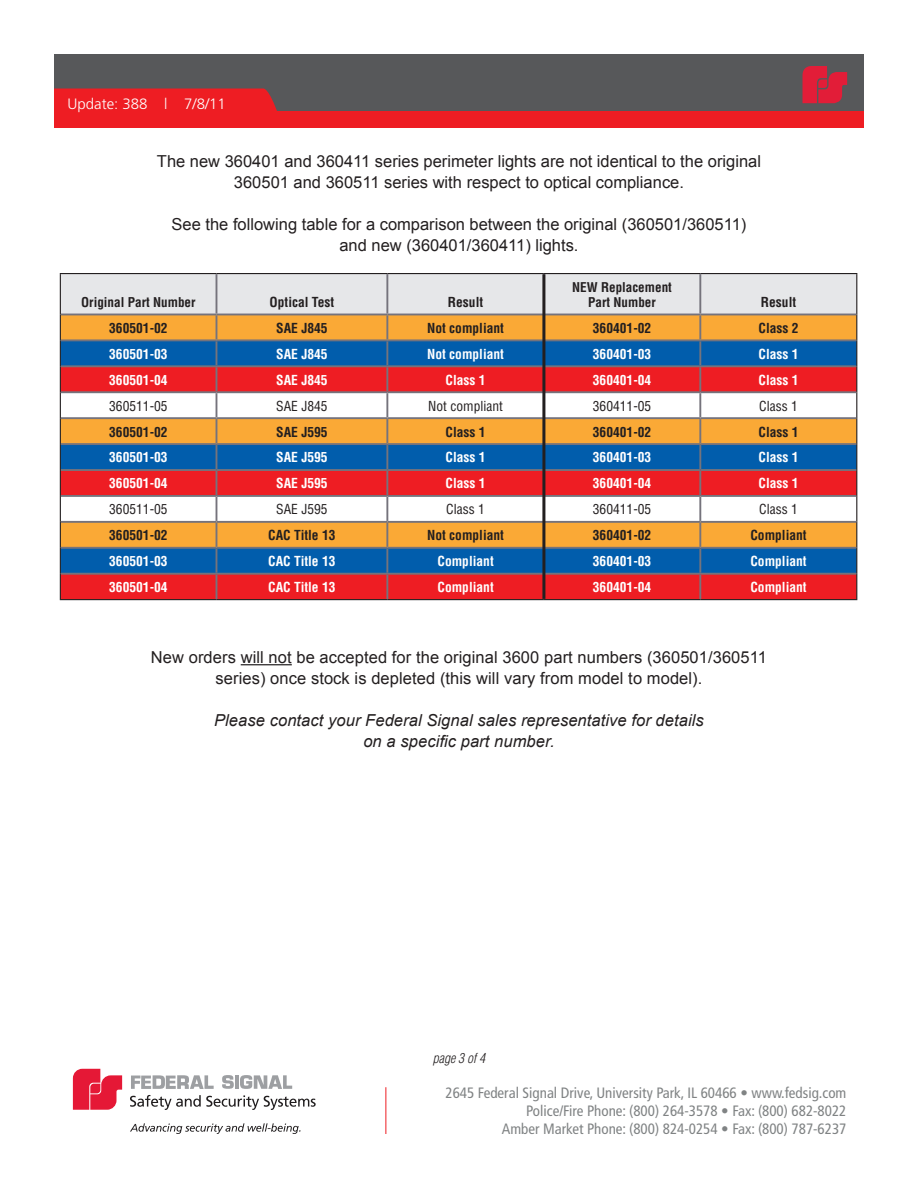
<style>
.page{position:relative;width:918px;height:1188px;background:#fff}
.page>*{position:absolute;margin:0;border:0;box-sizing:border-box;transform-origin:0 0}
.t1{font:16.5px/21px "Arial";color:#231f20;text-align:center}
.t2{font:italic 16.5px/21px "Arial";letter-spacing:.005em;color:#231f20;text-align:center}
.t3{font:condensed 15px/18px "Frutiger";color:#808384;text-align:right}
.t4{font:300 15px "Frutiger";color:#fff}
.t5{font:700 condensed 13.5px "Helvetica";color:#fff}
.t6{font:700 condensed 13.5px "Helvetica";color:#231f20}
.t7{font:condensed 13.5px "Helvetica";color:#231f20}
.t8{font:italic 300 condensed 13.5px "Helvetica";color:#231f20}
.t9{font:700 condensed 13.2px/15px "Helvetica";color:#231f20;text-align:center}
</style>
<div class="page">
<div style="left:54px;top:87px;width:810px;height:41px;background:#ee1d23"></div>
<div style="left:54px;top:54px;width:810px;height:57px;background:#57585a"></div>
<svg style="left:803px;top:66px;width:44px;height:37px"></svg>
<div style="left:54px;top:88px;width:223px;height:23px;background:#ee1d23"></div>
<svg style="left:130px;top:1123px;width:171px;height:11px"></svg>
<svg style="left:73px;top:1069px;width:49px;height:41px;background:#e9435b"></svg>
<svg style="left:222px;top:1075px;width:12px;height:14px"></svg>
<hr style="left:235px;top:1075px;width:4px;height:14px;background:#9d9fa2">
<svg style="left:240px;top:1075px;width:52px;height:14px"></svg>
<svg style="left:131px;top:1075px;width:83px;height:14px"></svg>
<svg style="left:130px;top:1095px;width:186px;height:15px"></svg>
<hr style="left:386px;top:1087px;width:1px;height:47px;background:#ee1d23">
<hr style="left:60px;top:273px;width:156px;height:1px;background:#231f20">
<hr style="left:216px;top:273px;width:171px;height:1px;background:#231f20">
<hr style="left:387px;top:273px;width:157px;height:1px;background:#231f20">
<hr style="left:544px;top:273px;width:156px;height:1px;background:#231f20">
<hr style="left:700px;top:273px;width:157px;height:1px;background:#231f20">
<hr style="left:60px;top:599px;width:156px;height:1px;background:#231f20">
<hr style="left:216px;top:599px;width:171px;height:1px;background:#231f20">
<hr style="left:387px;top:599px;width:157px;height:1px;background:#231f20">
<hr style="left:544px;top:599px;width:156px;height:1px;background:#231f20">
<hr style="left:700px;top:599px;width:157px;height:1px;background:#231f20">
<svg style="left:60px;top:274px;width:797px;height:325px;background:#b48983"></svg>
<hr style="left:387px;top:573px;width:157px;height:2px;background:#75737c">
<hr style="left:386px;top:575px;width:2px;height:24px;background:#75737c">
<hr style="left:544px;top:573px;width:156px;height:2px;background:#75737c">
<hr style="left:700px;top:573px;width:156px;height:2px;background:#75737c">
<hr style="left:699px;top:575px;width:2px;height:24px;background:#75737c">
<hr style="left:241px;top:664px;width:51px;height:1px;background:#231f20">
<hr style="left:542px;top:274px;width:3px;height:325px;background:#231f20">
<p class="t4" style="left:68px;top:96px;width:160px">Update: 388 l 7/8/11</p>
<p class="t1" style="left:157px;top:151px;width:606px">The new 360401 and 360411 series perimeter lights are not identical to the original<br>360501 and 360511 series with respect to optical compliance.</p>
<p class="t1" style="left:172px;top:214px;width:576px">See the following table for a comparison between the original (360501/360511) and new (360401/360411) lights.</p>
<p class="t9" style="left:81px;top:295px;width:116px">Original Part Number</p>
<p class="t6" style="left:270px;top:294px;width:66px">Optical Test</p>
<p class="t6" style="left:448px;top:294px;width:37px">Result</p>
<p class="t9" style="left:572px;top:280px;width:101px">New Replacement<br>Part Number</p>
<p class="t6" style="left:761px;top:294px;width:37px">Result</p>
<p class="t6" style="left:109px;top:319px;width:60px">360501-02</p>
<p class="t6" style="left:276px;top:319px;width:53px">SAE J845</p>
<p class="t6" style="left:427px;top:319px;width:78px">Not compliant</p>
<p class="t6" style="left:593px;top:319px;width:60px">360401-02</p>
<p class="t6" style="left:759px;top:319px;width:42px">Class 2</p>
<p class="t5" style="left:109px;top:345px;width:60px">360501-03</p>
<p class="t5" style="left:276px;top:345px;width:53px">SAE J845</p>
<p class="t5" style="left:427px;top:345px;width:78px">Not compliant</p>
<p class="t5" style="left:593px;top:345px;width:60px">360401-03</p>
<p class="t5" style="left:759px;top:345px;width:42px">Class 1</p>
<p class="t5" style="left:109px;top:371px;width:60px">360501-04</p>
<p class="t5" style="left:276px;top:371px;width:53px">SAE J845</p>
<p class="t5" style="left:446px;top:371px;width:42px">Class 1</p>
<p class="t5" style="left:593px;top:371px;width:60px">360401-04</p>
<p class="t5" style="left:759px;top:371px;width:42px">Class 1</p>
<p class="t7" style="left:109px;top:397px;width:60px">360511-05</p>
<p class="t7" style="left:276px;top:397px;width:53px">SAE J845</p>
<p class="t7" style="left:428px;top:397px;width:76px">Not compliant</p>
<p class="t7" style="left:593px;top:397px;width:60px">360411-05</p>
<p class="t7" style="left:759px;top:397px;width:40px">Class 1</p>
<p class="t6" style="left:109px;top:423px;width:60px">360501-02</p>
<p class="t6" style="left:276px;top:423px;width:53px">SAE J595</p>
<p class="t6" style="left:446px;top:423px;width:42px">Class 1</p>
<p class="t6" style="left:593px;top:423px;width:60px">360401-02</p>
<p class="t6" style="left:759px;top:423px;width:42px">Class 1</p>
<p class="t5" style="left:109px;top:449px;width:60px">360501-03</p>
<p class="t5" style="left:276px;top:449px;width:53px">SAE J595</p>
<p class="t5" style="left:446px;top:449px;width:42px">Class 1</p>
<p class="t5" style="left:593px;top:449px;width:60px">360401-03</p>
<p class="t5" style="left:759px;top:449px;width:42px">Class 1</p>
<p class="t5" style="left:109px;top:475px;width:60px">360501-04</p>
<p class="t5" style="left:276px;top:475px;width:53px">SAE J595</p>
<p class="t5" style="left:446px;top:475px;width:42px">Class 1</p>
<p class="t5" style="left:593px;top:475px;width:60px">360401-04</p>
<p class="t5" style="left:759px;top:475px;width:42px">Class 1</p>
<p class="t7" style="left:109px;top:501px;width:60px">360511-05</p>
<p class="t7" style="left:276px;top:501px;width:53px">SAE J595</p>
<p class="t7" style="left:446px;top:501px;width:40px">Class 1</p>
<p class="t7" style="left:593px;top:501px;width:60px">360411-05</p>
<p class="t7" style="left:759px;top:501px;width:40px">Class 1</p>
<p class="t6" style="left:109px;top:527px;width:60px">360501-02</p>
<p class="t6" style="left:268px;top:527px;width:69px">CAC Title 13</p>
<p class="t6" style="left:427px;top:527px;width:78px">Not compliant</p>
<p class="t6" style="left:593px;top:527px;width:60px">360401-02</p>
<p class="t6" style="left:750px;top:527px;width:58px">Compliant</p>
<p class="t5" style="left:109px;top:553px;width:60px">360501-03</p>
<p class="t5" style="left:268px;top:553px;width:69px">CAC Title 13</p>
<p class="t5" style="left:438px;top:553px;width:58px">Compliant</p>
<p class="t5" style="left:593px;top:553px;width:60px">360401-03</p>
<p class="t5" style="left:750px;top:553px;width:58px">Compliant</p>
<p class="t5" style="left:109px;top:579px;width:60px">360501-04</p>
<p class="t5" style="left:268px;top:579px;width:69px">CAC Title 13</p>
<p class="t5" style="left:438px;top:579px;width:58px">Compliant</p>
<p class="t5" style="left:593px;top:579px;width:60px">360401-04</p>
<p class="t5" style="left:750px;top:579px;width:58px">Compliant</p>
<p class="t1" style="left:151px;top:647px;width:618px">New orders will not be accepted for the original 3600 part numbers (360501/360511 series) once stock is depleted (this will vary from model to model).</p>
<p class="t2" style="left:214px;top:710px;width:491px">Please contact your Federal Signal sales representative for details on a specific part number.</p>
<p class="t8" style="left:433px;top:1049px;width:54px">page 3 of 4</p>
<p class="t3" style="left:446px;top:1084px;width:402px">2645 Federal Signal Drive, University Park, IL 60466 • www.fedsig.com<br>Police/Fire Phone: (800) 264-3578 • Fax: (800) 682-8022<br>Amber Market Phone: (800) 824-0254 • Fax: (800) 787-6237</p>
</div>
